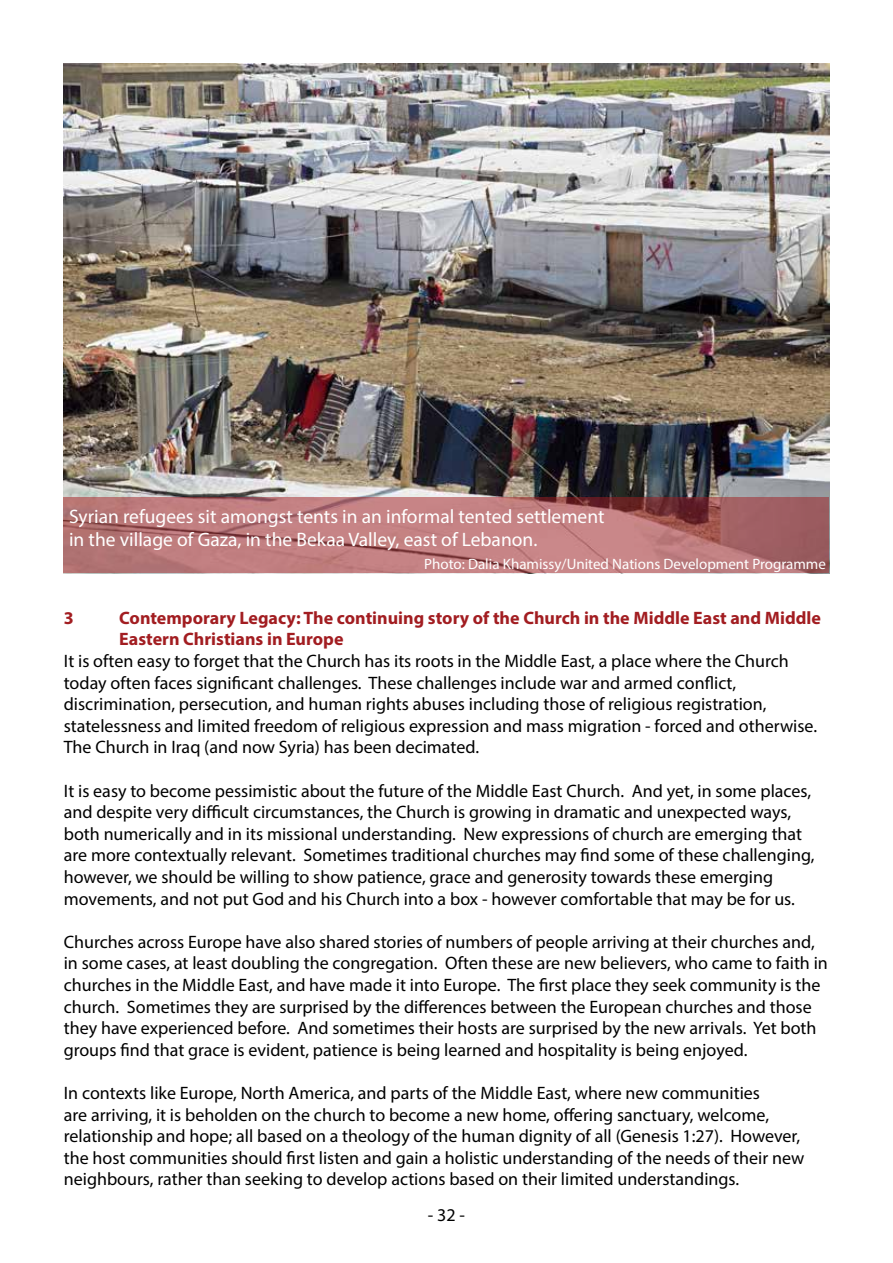
<style>
.page{position:relative;width:893px;height:1263px;background:#fff}
.page>*{position:absolute;margin:0;border:0;box-sizing:border-box;transform-origin:0 0}
.t1{font:19.5px/23.4px "Myriad Pro";color:#fff}
.t2{font:18px/21.6px "Myriad Pro";color:#000}
.t3{font:700 18px/21.6px "Myriad Pro";color:#a21d21}
.t4{font:15px "Myriad Pro";color:#fff}
</style>
<div class="page">
<img style="left:64px;top:63px;width:765px;height:434px">
<svg style="left:64px;top:497px;width:765px;height:76px;background:#b67476"></svg>
<p class="t1" style="left:69px;top:504px;width:537px">Syrian refugees sit amongst tents in an informal tented settlement in the village of Gaza, in the Bekaa Valley, east of Lebanon.</p>
<p class="t4" style="left:424px;top:554px;width:403px">Photo: Dalia Khamissy/United Nations Development Programme</p>
<p class="t3" style="left:64px;top:606px;width:11px">3</p>
<p class="t3" style="left:119px;top:606px;width:703px">Contemporary Legacy: The continuing story of the Church in the Middle East and Middle<br>Eastern Christians in Europe</p>
<p class="t2" style="left:64px;top:650px;width:755px">It is often easy to forget that the Church has its roots in the Middle East, a place where the Church today often faces significant challenges. These challenges include war and armed conflict, discrimination, persecution, and human rights abuses including those of religious registration, statelessness and limited freedom of religious expression and mass migration - forced and otherwise.<br>The Church in Iraq (and now Syria) has been decimated.</p>
<p class="t2" style="left:64px;top:779px;width:752px">It is easy to become pessimistic about the future of the Middle East Church. And yet, in some places, and despite very difficult circumstances, the Church is growing in dramatic and unexpected ways, both numerically and in its missional understanding. New expressions of church are emerging that are more contextually relevant. Sometimes traditional churches may find some of these challenging, however, we should be willing to show patience, grace and generosity towards these emerging movements, and not put God and his Church into a box - however comfortable that may be for us.</p>
<p class="t2" style="left:64px;top:931px;width:766px">Churches across Europe have also shared stories of numbers of people arriving at their churches and, in some cases, at least doubling the congregation. Often these are new believers, who came to faith in churches in the Middle East, and have made it into Europe. The first place they seek community is the church. Sometimes they are surprised by the differences between the European churches and those they have experienced before. And sometimes their hosts are surprised by the new arrivals. Yet both groups find that grace is evident, patience is being learned and hospitality is being enjoyed.</p>
<p class="t2" style="left:64px;top:1082px;width:742px">In contexts like Europe, North America, and parts of the Middle East, where new communities<br>are arriving, it is beholden on the church to become a new home, offering sanctuary, welcome, relationship and hope; all based on a theology of the human dignity of all (Genesis 1:27). However, the host communities should first listen and gain a holistic understanding of the needs of their new neighbours, rather than seeking to develop actions based on their limited understandings.</p>
<p class="t2" style="left:428px;top:1204px;width:39px">- 32 -</p>
</div>
